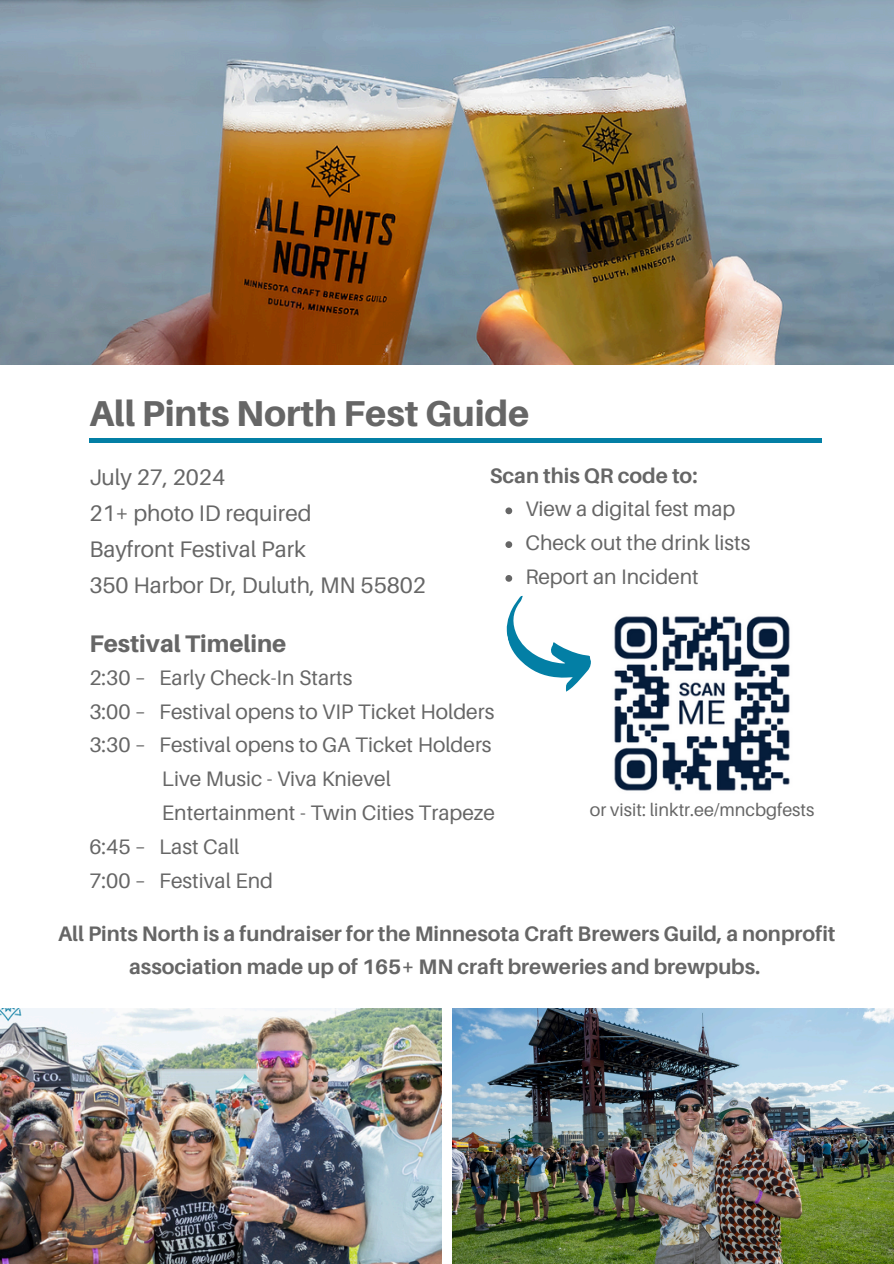
<style>
.page{position:relative;width:894px;height:1264px;background:#fff}
.page>*{position:absolute;margin:0;border:0;box-sizing:border-box;transform-origin:0 0}
.t1{font:800 36px "Aileron";color:#666}
.t2{font:800 24px "Aileron";color:#666}
.t3{font:22.5px/36px "Aileron";color:#666}
.t4{font:21px "Aileron";color:#666}
.t5{font:700 21px/33.8px "Aileron";color:#666;text-align:center}
.t6{font:18px "Aileron";color:#666}
</style>
<div class="page">
<img style="left:0;top:1008px;width:441px;height:255px">
<img style="left:452px;top:1008px;width:441px;height:255px">
<hr style="left:89px;top:438px;width:732px;height:4px;background:#037fa5">
<img style="left:0;top:0;width:893px;height:364px">
<img style="left:614px;top:616px;width:176px;height:175px">
<svg style="left:505px;top:507px;width:7px;height:7px"></svg>
<svg style="left:505px;top:541px;width:7px;height:7px"></svg>
<svg style="left:505px;top:575px;width:86px;height:117px"></svg>
<p class="t1" style="left:89px;top:391px;width:441px">All Pints North Fest Guide</p>
<p class="t3" style="left:89px;top:458px;width:338px">July 27, 2024<br>21+ photo ID required<br>Bayfront Festival Park<br>350 Harbor Dr, Duluth, MN 55802</p>
<p class="t2" style="left:89px;top:628px;width:198px">Festival Timeline</p>
<h3 class="t5" style="left:489px;top:458px;width:209px">Scan this QR code to:</h3>
<h4 class="t4" style="left:525px;top:496px;width:211px">View a digital fest map</h4>
<p class="t4" style="left:525px;top:530px;width:226px">Check out the drink lists</p>
<p class="t4" style="left:525px;top:563px;width:175px">Report an Incident</p>
<p class="t4" style="left:89px;top:664px;width:264px">2:30 – Early Check-In Starts</p>
<p class="t4" style="left:89px;top:698px;width:406px">3:00 – Festival opens to VIP Ticket Holders</p>
<p class="t4" style="left:89px;top:732px;width:403px">3:30 – Festival opens to GA Ticket Holders</p>
<p class="t4" style="left:162px;top:765px;width:230px">Live Music - Viva Knievel</p>
<p class="t4" style="left:162px;top:799px;width:334px">Entertainment - Twin Cities Trapeze</p>
<p class="t4" style="left:89px;top:833px;width:151px">6:45 – Last Call</p>
<p class="t4" style="left:89px;top:867px;width:185px">7:00 – Festival End</p>
<h5 class="t6" style="left:589px;top:798px;width:226px">or visit: linktr.ee/mncbgfests</h5>
<h2 class="t5" style="left:58px;top:916px;width:778px">All Pints North is a fundraiser for the Minnesota Craft Brewers Guild, a nonprofit association made up of 165+ MN craft breweries and brewpubs.</h2>
</div>
